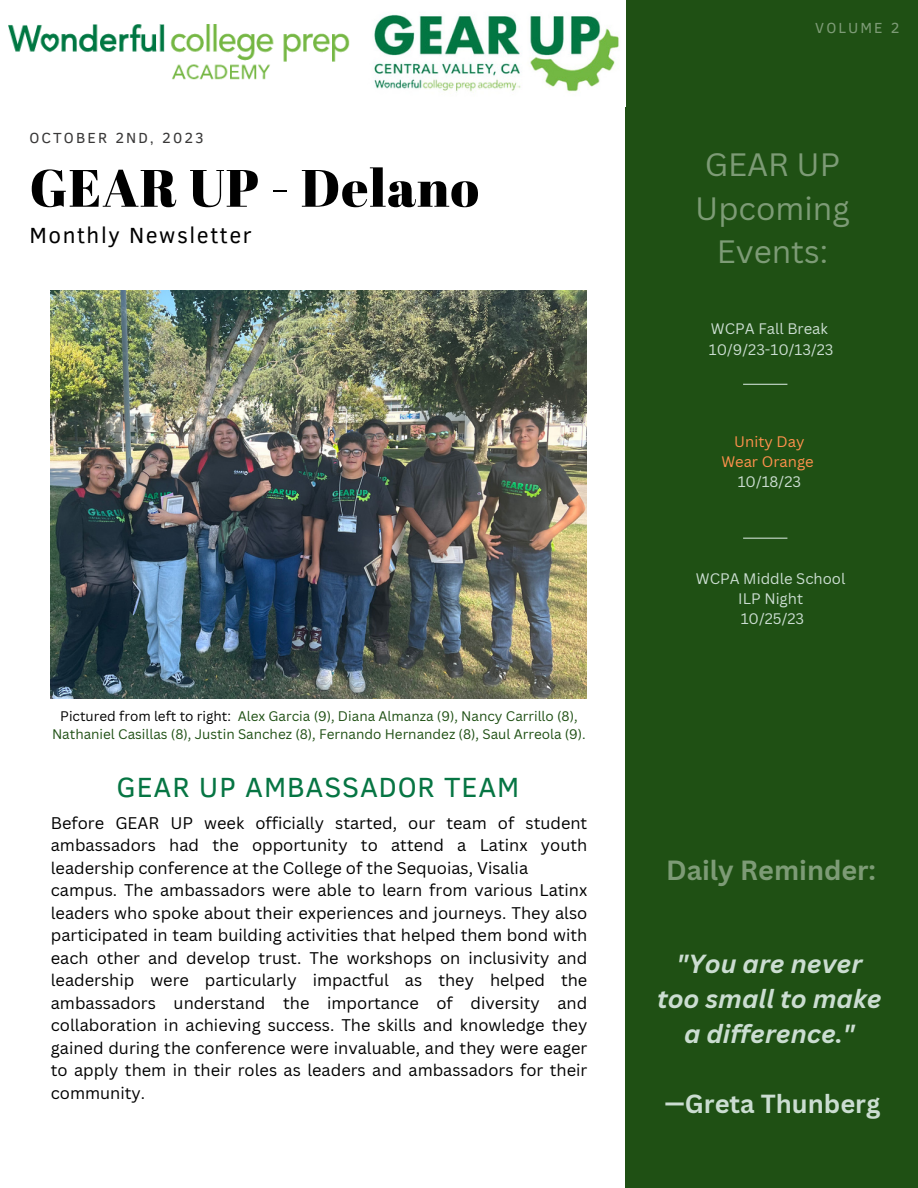
<style>
.page{position:relative;width:918px;height:1188px;background:#fff}
.page>*{position:absolute;margin:0;border:0;box-sizing:border-box;transform-origin:0 0}
.t1{font:52.5px "Abril Fatface";letter-spacing:.02em;color:#000}
.t2{font:31.5px/43.8px "Canva Sans";color:#7d9b76;text-align:center}
.t3{font:28.5px "Clear Sans";letter-spacing:.03em;color:#067543}
.t4{font:700 27px "Canva Sans";color:#7d9b76}
.t5{font:italic 700 25.5px/34.8px "Canva Sans";color:#cbddd1;text-align:center}
.t6{font:700 25.5px "Canva Sans";color:#cbddd1}
.t7{font:22.5px "Clear Sans";letter-spacing:.07em;color:#000}
.t8{font:16.5px/22.5px "Canva Sans";color:#000;text-align:justify}
.t9{font:15px "Clear Sans";letter-spacing:.14em;color:#393838}
.t10{font:15px "Clear Sans";letter-spacing:.14em;color:#7d9b76}
.t11{font:14.85px "Canva Sans";color:#cbddd1}
.t12{font:14.85px "Canva Sans";color:#ff914d}
.t13{font:13.5px/18px "Canva Sans";color:#1f5014;text-align:center}
.s1{color:#000}
</style>
<div class="page">
<div style="left:626px;top:0;width:292px;height:1188px;background:#1f5014"></div>
<img style="left:374px;top:14px;width:245px;height:79px">
<hr style="left:743px;top:384px;width:44px;height:1px;background:#cbddd1">
<img style="left:8px;top:24px;width:342px;height:56px">
<hr style="left:743px;top:538px;width:44px;height:1px;background:#cbddd1">
<img style="left:51px;top:290px;width:535px;height:408px">
<p class="t9" style="left:29px;top:127px;width:176px">OCTOBER 2ND, 2023</p>
<p class="t1" style="left:30px;top:151px;width:451px">GEAR UP - Delano</p>
<p class="t7" style="left:29px;top:218px;width:224px">Monthly Newsletter</p>
<p class="t13" style="left:52px;top:706px;width:535px"><span class="s1">Pictured from left to right:</span> Alex Garcia (9), Diana Almanza (9), Nancy Carrillo (8),<br>Nathaniel Casillas (8), Justin Sanchez (8), Fernando Hernandez (8), Saul Arreola (9).</p>
<p class="t3" style="left:117px;top:766px;width:404px">GEAR UP AMBASSADOR TEAM</p>
<p class="t8" style="left:51px;top:811px;width:538px">Before GEAR UP week officially started, our team of student ambassadors had the opportunity to attend a Latinx youth leadership conference at the College of the Sequoias, Visalia</p>
<p class="t8" style="left:51px;top:878px;width:538px">campus. The ambassadors were able to learn from various Latinx leaders who spoke about their experiences and journeys. They also participated in team building activities that helped them bond with each other and develop trust. The workshops on inclusivity and leadership were particularly impactful as they helped the ambassadors understand the importance of diversity and collaboration in achieving success. The skills and knowledge they gained during the conference were invaluable, and they were eager to apply them in their roles as leaders and ambassadors for their community.</p>
<p class="t10" style="left:815px;top:17px;width:86px">VOLUME 2</p>
<p class="t2" style="left:695px;top:142px;width:156px">GEAR UP<br>Upcoming<br>Events:</p>
<p class="t11" style="left:711px;top:319px;width:119px">WCPA Fall Break</p>
<p class="t11" style="left:709px;top:339px;width:126px">10/9/23-10/13/23</p>
<p class="t12" style="left:734px;top:431px;width:72px">Unity Day</p>
<p class="t12" style="left:721px;top:451px;width:94px">Wear Orange</p>
<p class="t11" style="left:738px;top:471px;width:65px">10/18/23</p>
<p class="t11" style="left:696px;top:568px;width:151px">WCPA Middle School</p>
<p class="t11" style="left:738px;top:588px;width:66px">ILP Night</p>
<p class="t11" style="left:741px;top:608px;width:65px">10/25/23</p>
<p class="t4" style="left:666px;top:851px;width:211px">Daily Reminder:</p>
<p class="t5" style="left:657px;top:946px;width:226px">"You are never too small to make a difference."</p>
<p class="t6" style="left:664px;top:1086px;width:217px">—Greta Thunberg</p>
</div>
